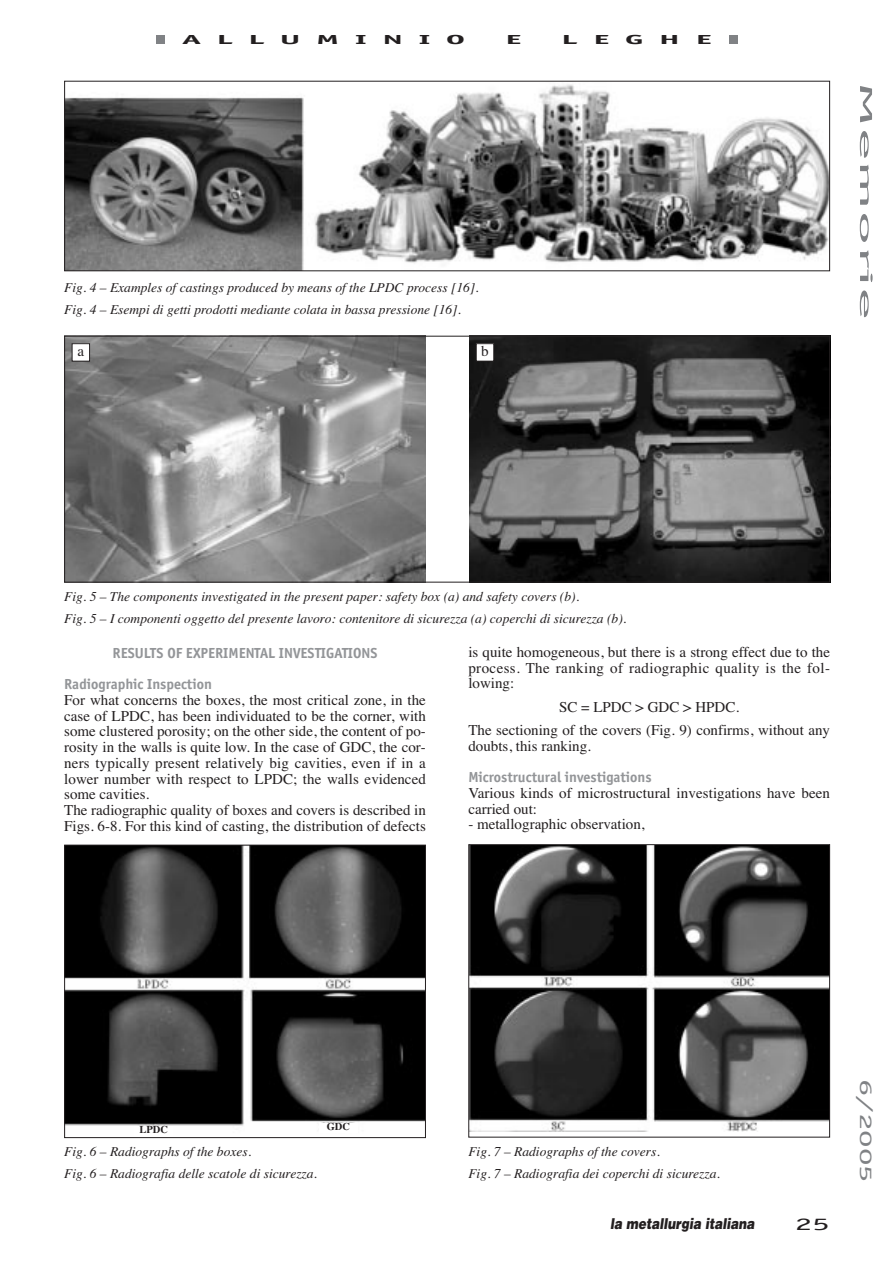
<style>
.page{position:relative;width:893px;height:1262px;background:#fff}
.page>*{position:absolute;margin:0;border:0;box-sizing:border-box;transform-origin:0 0}
.t1{font:18px "Officina Sans";color:#808285;scale:4 1}
.t2{font:18px "Officina Sans";color:#808285;scale:2 1}
.t3{font:18px "Officina Sans";color:#231f20;scale:2 1}
.t4{font:15px/15.8px "Times";color:#231f20}
.t5{font:700 15px/31.5px "Officina Sans";color:#939598}
.t6{font:italic 900 15px "Helvetica";color:#231f20;scale:.8 1}
.t7{font:italic 13.5px/21.8px "Times";color:#231f20}
.t8{font:700 13.5px "Officina Sans";letter-spacing:.47em;color:#231f20;scale:2.5 1}
.t9{font:700 10.5px "Times";color:#231f20}
</style>
<div class="page">
<div style="left:729px;top:36px;width:8px;height:8px;background:#808285"></div>
<div style="left:156px;top:36px;width:9px;height:8px;background:#808285"></div>
<img style="left:66px;top:84px;width:762px;height:185px">
<div style="left:64px;top:81px;width:766px;height:190px;border:1px solid #231f20"></div>
<img style="left:66px;top:338px;width:360px;height:242px">
<img style="left:470px;top:338px;width:358px;height:242px">
<div style="left:72px;top:344px;width:18px;height:17px;background:#fff"></div>
<div style="left:72px;top:343px;width:18px;height:18px;border:1px solid #231f20"></div>
<div style="left:476px;top:344px;width:17px;height:17px;background:#fff"></div>
<div style="left:476px;top:343px;width:18px;height:18px;border:1px solid #231f20"></div>
<img style="left:66px;top:846px;width:358px;height:280px">
<div style="left:64px;top:844px;width:362px;height:294px;border:1px solid #231f20"></div>
<img style="left:470px;top:846px;width:358px;height:285px">
<div style="left:468px;top:844px;width:362px;height:293px;border:1px solid #231f20"></div>
<div style="left:64px;top:336px;width:766px;height:246px;border:1px solid #231f20"></div>
<div style="left:319px;top:1122px;width:39px;height:10px;background:#fff"></div>
<p class="t8" style="left:182px;top:34px;width:114px">ALLUMINIO</p>
<p class="t8" style="left:505px;top:34px;width:8px">E</p>
<p class="t8" style="left:561px;top:34px;width:62px">LEGHE</p>
<p class="t7" style="left:64px;top:278px;width:416px">Fig. 4 – Examples of castings produced by means of the LPDC process [16].<br>Fig. 4 – Esempi di getti prodotti mediante colata in bassa pressione [16].</p>
<p class="t4" style="left:77px;top:344px;width:8px">a</p>
<p class="t4" style="left:481px;top:344px;width:9px">b</p>
<p class="t1" style="left:873px;top:81px;width:61px;rotate:90deg">Memorie</p>
<p class="t7" style="left:64px;top:587px;width:563px">Fig. 5 – The components investigated in the present paper: safety box (a) and safety covers (b).<br>Fig. 5 – I componenti oggetto del presente lavoro: contenitore di sicurezza (a) coperchi di sicurezza (b).</p>
<p class="t5" style="left:64px;top:638px;width:315px;text-indent:48px">RESULTS OF EXPERIMENTAL INVESTIGATIONS<br>Radiographic Inspection</p>
<p class="t4" style="left:64px;top:693px;width:363px">For what concerns the boxes, the most critical zone, in the case of LPDC, has been individuated to be the corner, with some clustered porosity; on the other side, the content of po&shy;rosity in the walls is quite low. In the case of GDC, the cor&shy;ners typically present relatively big cavities, even if in a lower number with respect to LPDC; the walls evidenced some cavities.<br>The radiographic quality of boxes and covers is described in Figs. 6-8. For this kind of casting, the distribution of defects</p>
<p class="t4" style="left:468px;top:645px;width:363px;text-align:justify">is quite homogeneous, but there is a strong effect due to the process. The ranking of radiographic quality is the fol&shy;lowing:</p>
<p class="t4" style="left:468px;top:696px;width:363px;line-height:23.2px;text-align:center">SC = LPDC &gt; GDC &gt; HPDC.<br>The sectioning of the covers (Fig. 9) confirms, without any</p>
<p class="t4" style="left:468px;top:739px;width:124px">doubts, this ranking.</p>
<p class="t5" style="left:468px;top:762px;width:185px">Microstructural investigations</p>
<p class="t4" style="left:468px;top:786px;width:363px">Various kinds of microstructural investigations have been carried out:</p>
<p class="t4" style="left:468px;top:818px;width:178px">- metallographic observation,</p>
<p class="t9" style="left:139px;top:1126px;width:30px">LPDC</p>
<p class="t9" style="left:326px;top:1122px;width:25px">GDC</p>
<p class="t7" style="left:64px;top:1142px;width:254px">Fig. 6 – Radiographs of the boxes.<br>Fig. 6 – Radiografia delle scatole di sicurezza.</p>
<p class="t7" style="left:468px;top:1142px;width:253px">Fig. 7 – Radiographs of the covers.<br>Fig. 7 – Radiografia dei coperchi di sicurezza.</p>
<p class="t6" style="left:610px;top:1217px;width:182px">la metallurgia italiana</p>
<p class="t3" style="left:795px;top:1217px;width:19px">25</p>
<p class="t2" style="left:873px;top:1079px;width:53px;rotate:90deg">6/2005</p>
</div>
